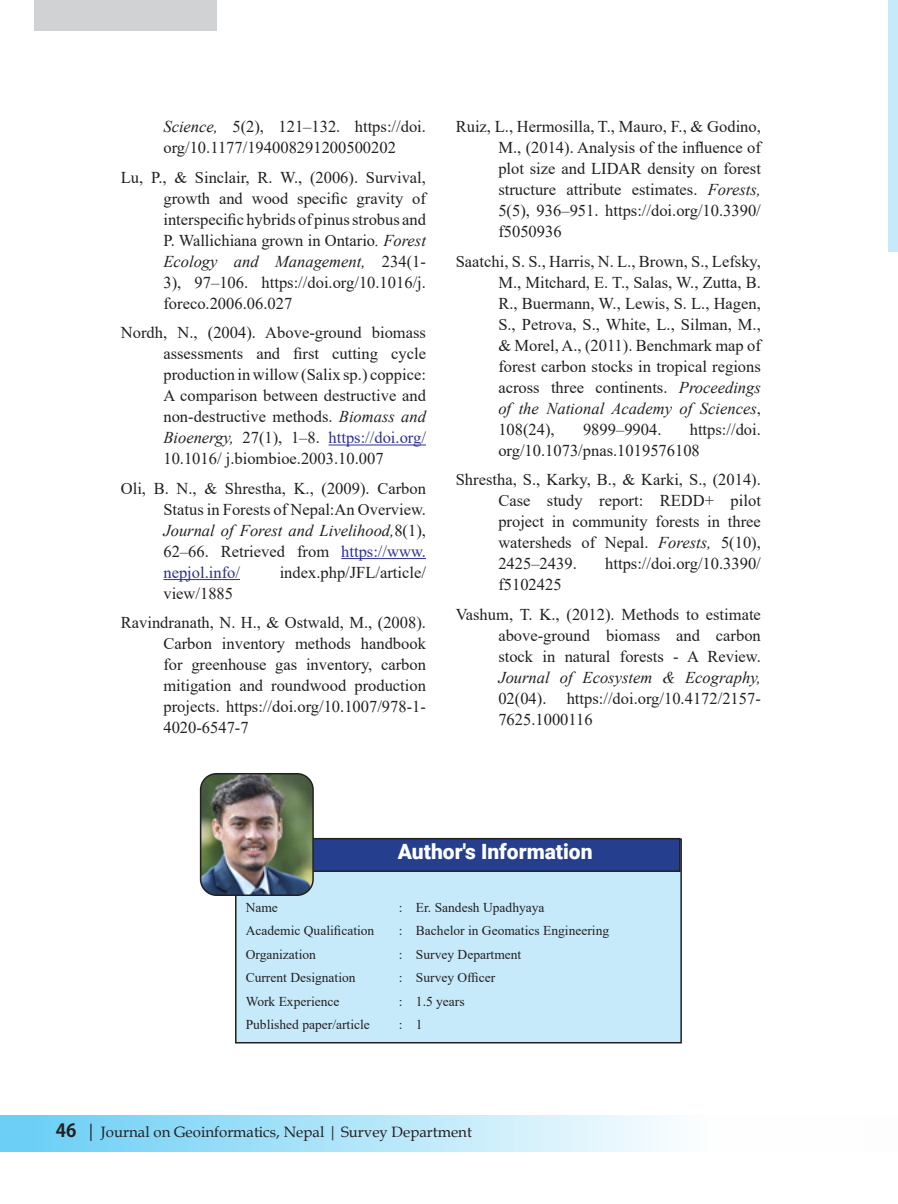
<style>
.page{position:relative;width:898px;height:1204px;background:#fff}
.page>*{position:absolute;margin:0;border:0;box-sizing:border-box;transform-origin:0 0}
.t1{font:900 21px "Roboto";color:#fff}
.t2{font:16.5px/21px "Times New Roman";color:#231f20;text-align:justify}
.t3{font:15px "Book Antiqua";color:#231f20}
.t4{font:13.5px "Times New Roman";color:#231f20}
.s1{font-style:italic}
.s2{color:#2e3092}
.s3{font-family:"Koz Go Pr 6 N";font-weight:700;font-size:18px}
.s4{font-size:18px}
</style>
<div class="page">
<div style="left:0;top:1114px;width:897px;height:37px;background:linear-gradient(to right,#6bcff6,#fff)"></div>
<div style="left:865px;top:1114px;width:32px;height:37px;background:#fdfdfd"></div>
<div style="left:35px;top:0;width:182px;height:31px;background:#d1d2d4"></div>
<div style="left:236px;top:839px;width:445px;height:203px;background:#c6eafa"></div>
<div style="left:235px;top:838px;width:446px;height:205px;border:2px solid #231f20"></div>
<div style="left:238px;top:838px;width:441px;height:33px;background:#253f8e"></div>
<div style="left:237px;top:837px;width:443px;height:34px;border:2px solid #231f20"></div>
<img style="left:200px;top:773px;width:113px;height:122px">
<div style="left:200px;top:773px;width:114px;height:122px;border:2px solid #231f20;border-radius:16px"></div>
<div style="left:887px;top:0;width:10px;height:251px;background:#c6eafa"></div>
<hr style="left:328px;top:444px;width:98px;height:1px;background:#2e3092">
<hr style="left:341px;top:558px;width:85px;height:1px;background:#2e3092">
<hr style="left:163px;top:579px;width:77px;height:1px;background:#2e3092">
<p class="t2" style="left:163px;top:115px;width:264px"><span class="s1">Science,</span> 5(2), 121–132. https://doi. org/10.1177/194008291200500202</p>
<p class="t2" style="left:163px;top:166px;width:264px;text-indent:-43px">Lu, P., &amp; Sinclair, R. W., (2006). Survival, growth and wood specific gravity of interspecific hybrids of pinus strobus and P. Wallichiana grown in Ontario<span class="s1">. Forest Ecology and Management,</span> 234(1- 3), 97–106. https://doi.org/10.1016/j. foreco.2006.06.027</p>
<p class="t2" style="left:163px;top:321px;width:264px;text-indent:-43px">Nordh, N., (2004). Above-ground biomass assessments and first cutting cycle production in willow (Salix sp.) coppice:<br>A comparison between destructive and non-destructive methods. <span class="s1">Biomass and Bioenergy,</span> 27(1), 1–8. <span class="s2">https://doi.org/ </span>10.1016/ j.biombioe.2003.10.007</p>
<p class="t2" style="left:163px;top:477px;width:264px;text-indent:-43px">Oli, B. N., &amp; Shrestha, K., (2009). Carbon Status in Forests of Nepal:An Overview.<br><span class="s1">Journal of Forest and Livelihood,</span>8(1), 62–66. Retrieved from <span class="s2">https://www. nepjol.info/</span></p>
<p class="t2" style="left:279px;top:561px;width:148px">index.php/JFL/article/</p>
<p class="t2" style="left:163px;top:582px;width:71px">view/1885</p>
<p class="t2" style="left:163px;top:611px;width:264px;text-indent:-43px">Ravindranath, N. H., &amp; Ostwald, M., (2008).<br>Carbon inventory methods handbook for greenhouse gas inventory, carbon mitigation and roundwood production projects. https://doi.org/10.1007/978-1- 4020-6547-7</p>
<p class="t2" style="left:498px;top:115px;width:264px;text-indent:-43px">Ruiz, L., Hermosilla, T., Mauro, F., &amp; Godino, M., (2014). Analysis of the influence of plot size and LIDAR density on forest structure attribute estimates. <span class="s1">Forests, </span>5(5), 936–951. https://doi.org/10.3390/ f5050936</p>
<p class="t2" style="left:498px;top:250px;width:264px;text-indent:-43px">Saatchi, S. S., Harris, N. L., Brown, S., Lefsky, M., Mitchard, E. T., Salas, W., Zutta, B.<br>R., Buermann, W., Lewis, S. L., Hagen, S., Petrova, S., White, L., Silman, M., &amp; Morel, A., (2011). Benchmark map of forest carbon stocks in tropical regions across three continents. <span class="s1">Proceedings of the National Academy of Sciences</span>, 108(24),</p>
<p class="t2" style="left:498px;top:418px;width:264px;text-indent:191px">https://doi. org/10.1073/pnas.1019576108</p>
<p class="t2" style="left:498px;top:468px;width:264px;text-indent:-43px">Shrestha, S., Karky, B., &amp; Karki, S., (2014).<br>Case study report: REDD+ pilot project in community forests in three watersheds of Nepal. <span class="s1">Forests,</span> 5(10), 2425–2439.</p>
<p class="t2" style="left:583px;top:418px;width:80px">9899–9904.</p>
<p class="t2" style="left:605px;top:552px;width:157px">https://doi.org/10.3390/</p>
<p class="t2" style="left:498px;top:573px;width:65px">f5102425</p>
<p class="t2" style="left:498px;top:603px;width:264px;text-indent:-43px">Vashum, T. K., (2012). Methods to estimate above-ground biomass and carbon stock in natural forests - A Review.<br><span class="s1">Journal of Ecosystem &amp; Ecography, </span>02(04). https://doi.org/10.4172/2157- 7625.1000116</p>
<p class="t1" style="left:397px;top:836px;width:196px">Author's Information</p>
<p class="t4" style="left:245px;top:897px;width:34px">Name</p>
<p class="t4" style="left:399px;top:897px;width:147px">: Er. Sandesh Upadhyaya</p>
<p class="t4" style="left:245px;top:921px;width:130px">Academic Qualification</p>
<p class="t4" style="left:399px;top:921px;width:212px">: Bachelor in Geomatics Engineering</p>
<p class="t4" style="left:245px;top:944px;width:72px">Organization</p>
<p class="t4" style="left:399px;top:944px;width:124px">: Survey Department</p>
<p class="t4" style="left:245px;top:968px;width:111px">Current Designation</p>
<p class="t4" style="left:399px;top:968px;width:98px">: Survey Officer</p>
<p class="t4" style="left:245px;top:991px;width:95px">Work Experience</p>
<p class="t4" style="left:399px;top:991px;width:67px">: 1.5 years</p>
<p class="t4" style="left:245px;top:1015px;width:126px">Published paper/article</p>
<p class="t4" style="left:399px;top:1015px;width:25px">: 1</p>
<p class="t3" style="left:56px;top:1121px;width:417px"><span class="s3">46</span> <span class="s4">|</span> Journal on Geoinformatics, Nepal | Survey Department</p>
</div>
